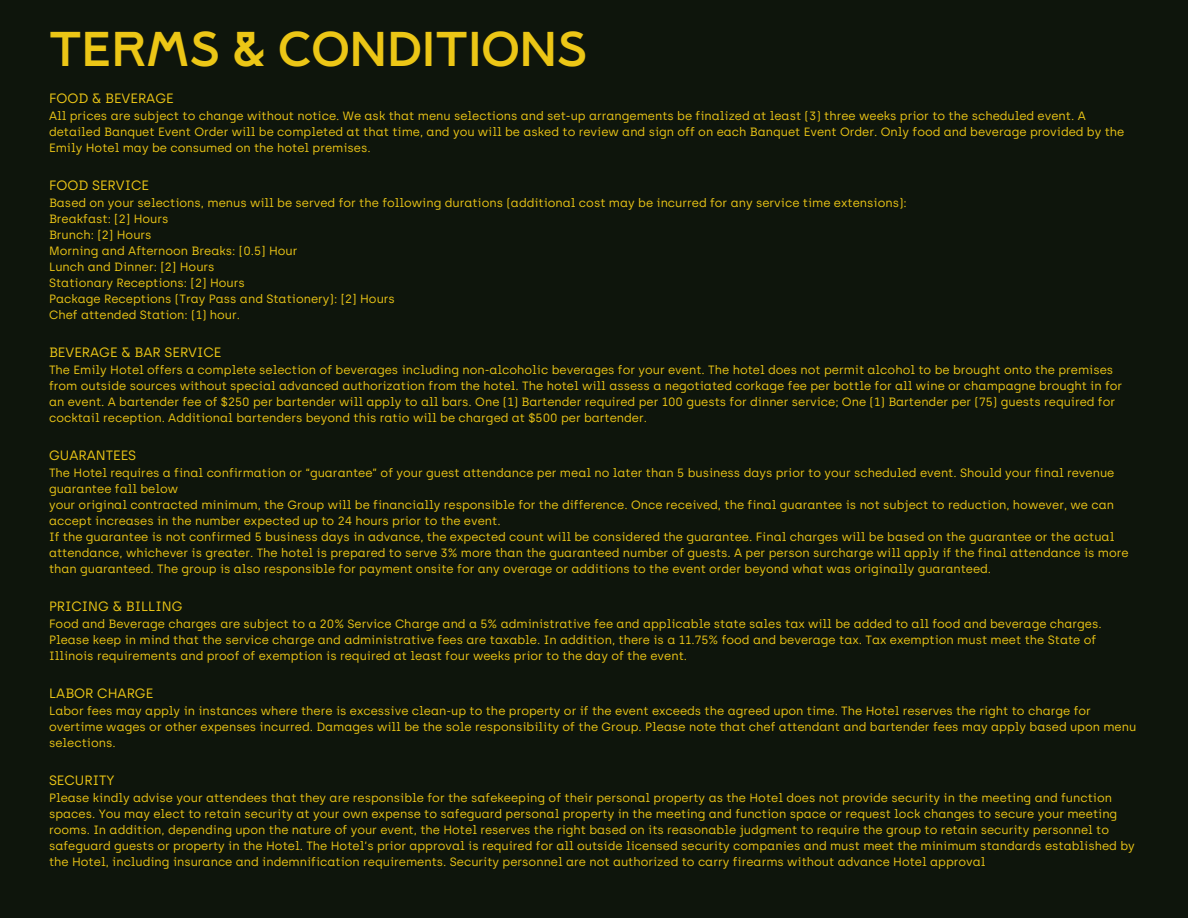
<style>
.page{position:relative;width:1188px;height:918px;background:#0e150c}
.page>*{position:absolute;margin:0;border:0;box-sizing:border-box;transform-origin:0 0}
.t1{font:48.75px "STAMPA";color:#ecc616}
.t2{font:13.5px "Archia";color:#ecc616}
.t3{font:12px/16px "Archia";color:#ecc616}
</style>
<div class="page">
<p class="t1" style="left:49px;top:20px;width:539px">TERMS &amp; CONDITIONS</p>
<p class="t2" style="left:49px;top:91px;width:126px">FOOD &amp; BEVERAGE</p>
<p class="t3" style="left:49px;top:108px;width:1077px">All prices are subject to change without notice. We ask that menu selections and set-up arrangements be finalized at least (3) three weeks prior to the scheduled event. A detailed Banquet Event Order will be completed at that time, and you will be asked to review and sign off on each Banquet Event Order. Only food and beverage provided by the<br>Emily Hotel may be consumed on the hotel premises.</p>
<p class="t2" style="left:49px;top:178px;width:102px">FOOD SERVICE</p>
<p class="t3" style="left:49px;top:195px;width:859px">Based on your selections, menus will be served for the following durations (additional cost may be incurred for any service time extensions):</p>
<p class="t3" style="left:49px;top:211px;width:121px">Breakfast: [2] Hours</p>
<p class="t3" style="left:49px;top:227px;width:104px">Brunch: [2] Hours</p>
<p class="t3" style="left:49px;top:243px;width:250px">Morning and Afternoon Breaks: [0.5] Hour</p>
<p class="t3" style="left:49px;top:259px;width:167px">Lunch and Dinner: [2] Hours</p>
<p class="t3" style="left:49px;top:275px;width:197px">Stationary Receptions: [2] Hours</p>
<p class="t3" style="left:49px;top:291px;width:347px">Package Receptions (Tray Pass and Stationery): [2] Hours</p>
<p class="t3" style="left:49px;top:307px;width:193px">Chef attended Station: (1) hour.</p>
<p class="t2" style="left:49px;top:345px;width:174px">BEVERAGE &amp; BAR SERVICE</p>
<p class="t3" style="left:49px;top:362px;width:1075px">The Emily Hotel offers a complete selection of beverages including non-alcoholic beverages for your event. The hotel does not permit alcohol to be brought onto the premises from outside sources without special advanced authorization from the hotel. The hotel will assess a negotiated corkage fee per bottle for all wine or champagne brought in for an event. A bartender fee of $250 per bartender will apply to all bars. One (1) Bartender required per 100 guests for dinner service; One (1) Bartender per (75) guests required for cocktail reception. Additional bartenders beyond this ratio will be charged at $500 per bartender.</p>
<p class="t2" style="left:49px;top:448px;width:89px">GUARANTEES</p>
<p class="t3" style="left:49px;top:465px;width:1067px">The Hotel requires a final confirmation or “guarantee” of your guest attendance per meal no later than 5 business days prior to your scheduled event. Should your final revenue guarantee fall below</p>
<p class="t3" style="left:49px;top:497px;width:1067px">your original contracted minimum, the Group will be financially responsible for the difference. Once received, the final guarantee is not subject to reduction, however, we can accept increases in the number expected up to 24 hours prior to the event.</p>
<p class="t3" style="left:49px;top:529px;width:1081px">If the guarantee is not confirmed 5 business days in advance, the expected count will be considered the guarantee. Final charges will be based on the guarantee or the actual attendance, whichever is greater. The hotel is prepared to serve 3% more than the guaranteed number of guests. A per person surcharge will apply if the final attendance is more than guaranteed. The group is also responsible for payment onsite for any overage or additions to the event order beyond what was originally guaranteed.</p>
<p class="t2" style="left:49px;top:599px;width:135px">PRICING &amp; BILLING</p>
<p class="t3" style="left:49px;top:616px;width:1054px">Food and Beverage charges are subject to a 20% Service Charge and a 5% administrative fee and applicable state sales tax will be added to all food and beverage charges.<br>Please keep in mind that the service charge and administrative fees are taxable. In addition, there is a 11.75% food and beverage tax. Tax exemption must meet the State of<br>Illinois requirements and proof of exemption is required at least four weeks prior to the day of the event.</p>
<p class="t2" style="left:49px;top:686px;width:106px">LABOR CHARGE</p>
<p class="t3" style="left:49px;top:703px;width:1089px">Labor fees may apply in instances where there is excessive clean-up to the property or if the event exceeds the agreed upon time. The Hotel reserves the right to charge for overtime wages or other expenses incurred. Damages will be the sole responsibility of the Group. Please note that chef attendant and bartender fees may apply based upon menu selections.</p>
<p class="t2" style="left:49px;top:773px;width:67px">SECURITY</p>
<p class="t3" style="left:49px;top:790px;width:1087px">Please kindly advise your attendees that they are responsible for the safekeeping of their personal property as the Hotel does not provide security in the meeting and function spaces. You may elect to retain security at your own expense to safeguard personal property in the meeting and function space or request lock changes to secure your meeting rooms. In addition, depending upon the nature of your event, the Hotel reserves the right based on its reasonable judgment to require the group to retain security personnel to safeguard guests or property in the Hotel. The Hotel’s prior approval is required for all outside licensed security companies and must meet the minimum standards established by the Hotel, including insurance and indemnification requirements. Security personnel are not authorized to carry firearms without advance Hotel approval</p>
</div>
